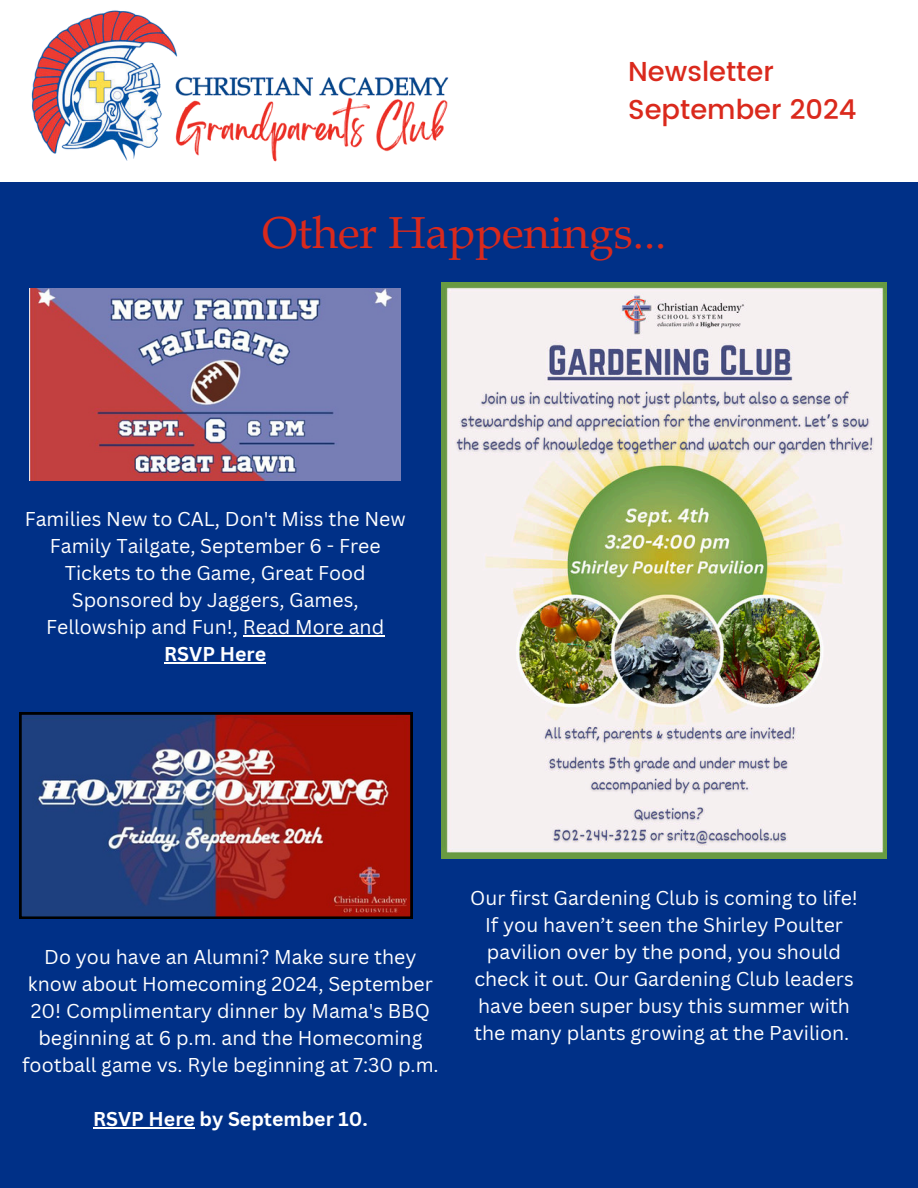
<style>
.page{position:relative;width:918px;height:1188px;background:#003087}
.page>*{position:absolute;margin:0;border:0;box-sizing:border-box;transform-origin:0 0}
.t1{font:44.85px "Book Antiqua";color:#da291c}
.t2{font:500 27.3px/38.2px "Poppins";color:#da291c}
.t3{font:19.5px/27px "Canva Sans";color:#fff;text-align:center}
.t4{font:700 19.5px "Canva Sans";color:#fff}
</style>
<div class="page">
<div style="left:0;top:0;width:918px;height:182px;background:#fff"></div>
<img style="left:31px;top:10px;width:418px;height:152px">
<img style="left:441px;top:283px;width:446px;height:576px">
<img style="left:29px;top:289px;width:372px;height:192px">
<svg style="left:19px;top:713px;width:393px;height:205px;background:#714055"></svg>
<hr style="left:243px;top:635px;width:141px;height:1px;background:#fff">
<hr style="left:164px;top:662px;width:102px;height:1px;background:#fff">
<hr style="left:93px;top:1127px;width:102px;height:1px;background:#fff">
<h2 class="t2" style="left:628px;top:53px;width:230px">Newsletter<br>September 2024</h2>
<h1 class="t1" style="left:262px;top:202px;width:406px">Other Happenings...</h1>
<p class="t3" style="left:25px;top:506px;width:383px">Families New to CAL, Don't Miss the New Family Tailgate, September 6 - Free Tickets to the Game, Great Food Sponsored by Jaggers, Games, Fellowship and Fun!, Read More and</p>
<p class="t4" style="left:164px;top:642px;width:103px">RSVP Here</p>
<p class="t3" style="left:22px;top:944px;width:418px">Do you have an Alumni? Make sure they know about Homecoming 2024, September 20! Complimentary dinner by Mama's BBQ beginning at 6 p.m. and the Homecoming football game vs. Ryle beginning at 7:30 p.m.</p>
<p class="t4" style="left:93px;top:1107px;width:276px">RSVP Here by September 10.</p>
<p class="t3" style="left:470px;top:884px;width:389px">Our first Gardening Club is coming to life!<br>If you haven’t seen the Shirley Poulter pavilion over by the pond, you should check it out. Our Gardening Club leaders have been super busy this summer with the many plants growing at the Pavilion.</p>
</div>
